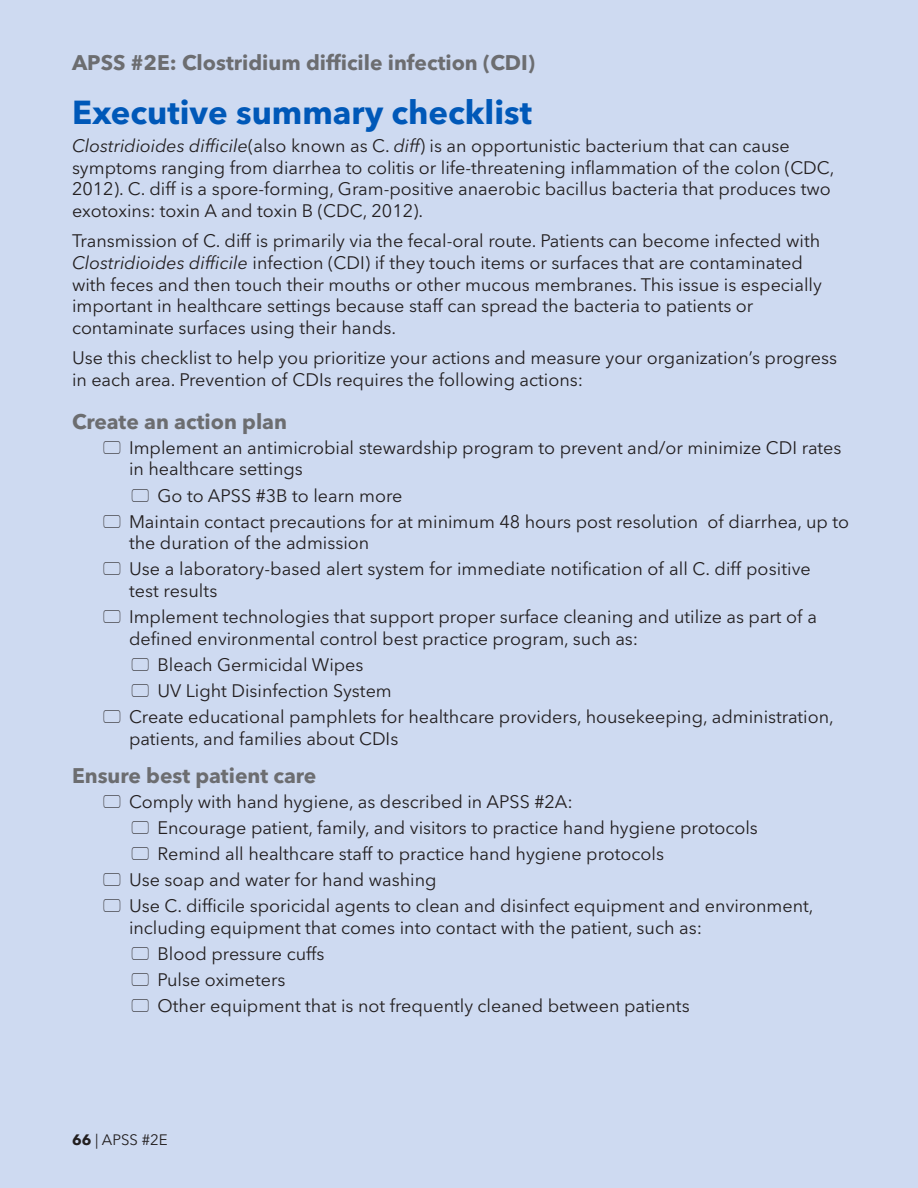
<style>
.page{position:relative;width:918px;height:1188px;background:#cedaf1}
.page>*{position:absolute;margin:0;border:0;box-sizing:border-box;transform-origin:0 0}
.Heading_1{font:700 33px "Avenir Next LT Pro";color:#0058b8}
.Heading_2{font:700 21px "Avenir Next LT Pro";color:#6c6d70}
.Body_text{font:18px/21.6px "Avenir Next LT Pro";color:#231f20}
.t1{font:15px "Avenir Next LT Pro";color:#231f20}
.s1{font-style:italic}
.s2{font-weight:700}
</style>
<div class="page">
<p class="Heading_2" style="left:72px;top:50px;width:465px">APSS #2E: Clostridium difficile infection (CDI)</p>
<p class="Heading_1" style="left:72px;top:93px;width:461px">Executive summary checklist</p>
<p class="Body_text" style="left:72px;top:135px;width:764px"><span class="s1">Clostridioides difficile</span>(also known as C. <span class="s1">diff</span>) is an opportunistic bacterium that can cause symptoms ranging from diarrhea to colitis or life-threatening inflammation of the colon (CDC, 2012). C. diff is a spore-forming, Gram-positive anaerobic bacillus bacteria that produces two exotoxins: toxin A and toxin B (CDC, 2012).</p>
<p class="Body_text" style="left:72px;top:230px;width:751px">Transmission of C. diff is primarily via the fecal-oral route. Patients can become infected with <span class="s1">Clostridioides difficile</span> infection (CDI) if they touch items or surfaces that are contaminated with feces and then touch their mouths or other mucous membranes. This issue is especially important in healthcare settings because staff can spread the bacteria to patients or contaminate surfaces using their hands.</p>
<p class="Body_text" style="left:72px;top:347px;width:767px">Use this checklist to help you prioritize your actions and measure your organization’s progress in each area. Prevention of CDIs requires the following actions:</p>
<p class="Heading_2" style="left:72px;top:409px;width:217px">Create an action plan</p>
<p class="Body_text" style="left:129px;top:437px;width:714px">Implement an antimicrobial stewardship program to prevent and/or minimize CDI rates in healthcare settings</p>
<p class="Body_text" style="left:158px;top:485px;width:246px">Go to APSS #3B to learn more</p>
<p class="Body_text" style="left:129px;top:511px;width:722px">Maintain contact precautions for at minimum 48 hours post resolution of diarrhea, up to the duration of the admission</p>
<p class="Body_text" style="left:129px;top:558px;width:683px">Use a laboratory-based alert system for immediate notification of all C. diff positive test results</p>
<p class="Body_text" style="left:129px;top:606px;width:689px">Implement technologies that support proper surface cleaning and utilize as part of a defined environmental control best practice program, such as:</p>
<p class="Body_text" style="left:158px;top:654px;width:208px">Bleach Germicidal Wipes</p>
<p class="Body_text" style="left:158px;top:680px;width:236px">UV Light Disinfection System</p>
<p class="Body_text" style="left:129px;top:706px;width:706px">Create educational pamphlets for healthcare providers, housekeeping, administration, patients, and families about CDIs</p>
<p class="Heading_2" style="left:72px;top:763px;width:246px">Ensure best patient care</p>
<p class="Body_text" style="left:129px;top:791px;width:445px">Comply with hand hygiene, as described in APSS #2A:</p>
<p class="Body_text" style="left:158px;top:817px;width:602px">Encourage patient, family, and visitors to practice hand hygiene protocols</p>
<p class="Body_text" style="left:158px;top:843px;width:508px">Remind all healthcare staff to practice hand hygiene protocols</p>
<p class="Body_text" style="left:129px;top:869px;width:309px">Use soap and water for hand washing</p>
<p class="Body_text" style="left:129px;top:895px;width:686px">Use C. difficile sporicidal agents to clean and disinfect equipment and environment, including equipment that comes into contact with the patient, such as:</p>
<p class="Body_text" style="left:158px;top:943px;width:168px">Blood pressure cuffs</p>
<p class="Body_text" style="left:158px;top:969px;width:130px">Pulse oximeters</p>
<p class="Body_text" style="left:158px;top:995px;width:534px">Other equipment that is not frequently cleaned between patients</p>
<p class="t1" style="left:72px;top:1131px;width:97px"><span class="s2">66</span> | APSS #2E</p>
</div>
